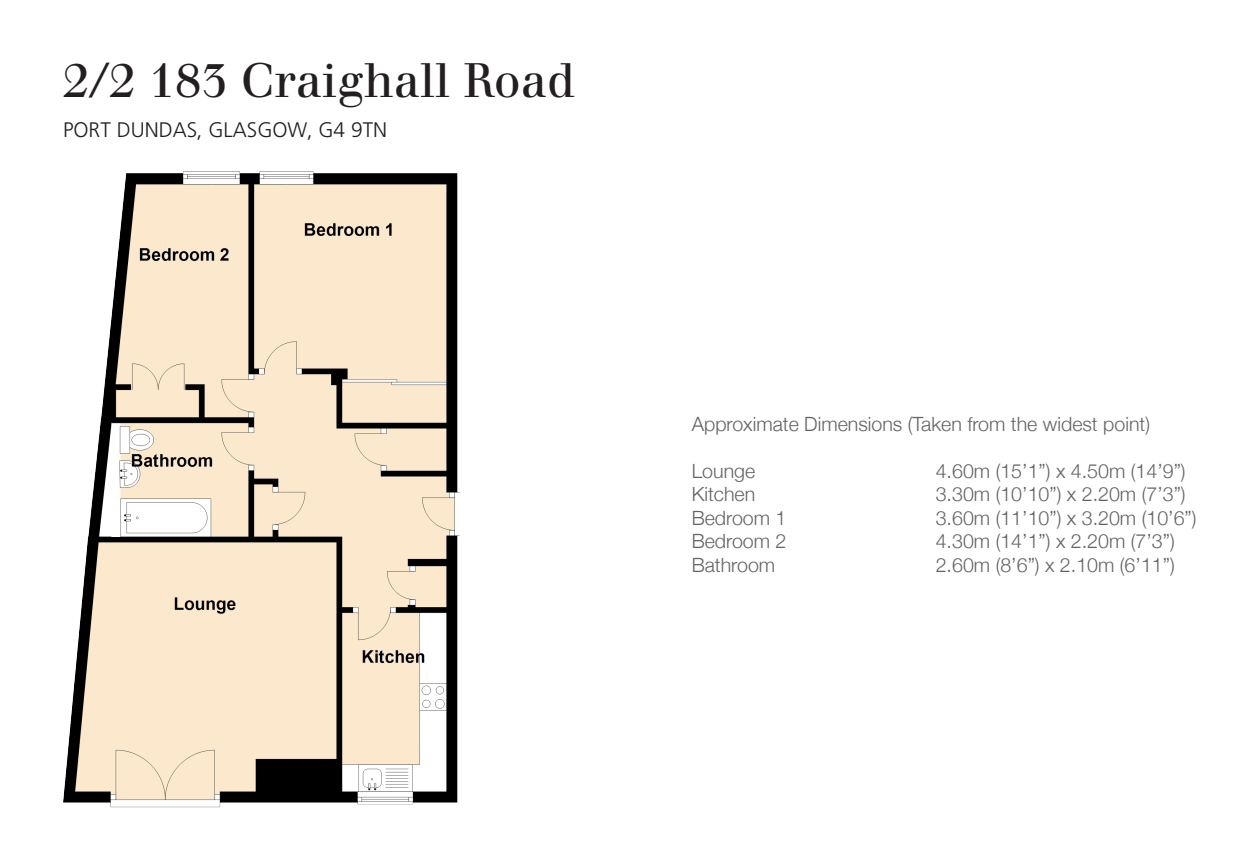
<style>
.page{position:relative;width:1260px;height:864px;background:#fff}
.page>*{position:absolute;margin:0;border:0;box-sizing:border-box;transform-origin:0 0}
.t1{font:47.25px "Justus";color:#231f20}
.t2{font:300 21px "Frutiger";color:#231f20}
.t3{font:300 19.6px "Helvetica Neue";color:#636366}
</style>
<div class="page">
<img style="left:63px;top:171px;width:397px;height:637px">
<h1 class="t1" style="left:63px;top:52px;width:514px">2/2 183 Craighall Road</h1>
<p class="t2" style="left:63px;top:118px;width:326px">PORT DUNDAS, GLASGOW, G4 9TN</p>
<p class="t3" style="left:692px;top:408px;width:460px">Approximate Dimensions (Taken from the widest point)</p>
<p class="t3" style="left:692px;top:455px;width:65px">Lounge</p>
<p class="t3" style="left:936px;top:455px;width:251px">4.60m (15’1”) x 4.50m (14’9”)</p>
<p class="t3" style="left:692px;top:478px;width:65px">Kitchen</p>
<p class="t3" style="left:936px;top:478px;width:251px">3.30m (10’10”) x 2.20m (7’3”)</p>
<p class="t3" style="left:692px;top:502px;width:96px">Bedroom 1</p>
<p class="t3" style="left:936px;top:502px;width:262px">3.60m (11’10”) x 3.20m (10’6”)</p>
<p class="t3" style="left:692px;top:525px;width:96px">Bedroom 2</p>
<p class="t3" style="left:936px;top:525px;width:241px">4.30m (14’1”) x 2.20m (7’3”)</p>
<p class="t3" style="left:692px;top:549px;width:85px">Bathroom</p>
<p class="t3" style="left:936px;top:549px;width:241px">2.60m (8’6”) x 2.10m (6’11”)</p>
</div>
